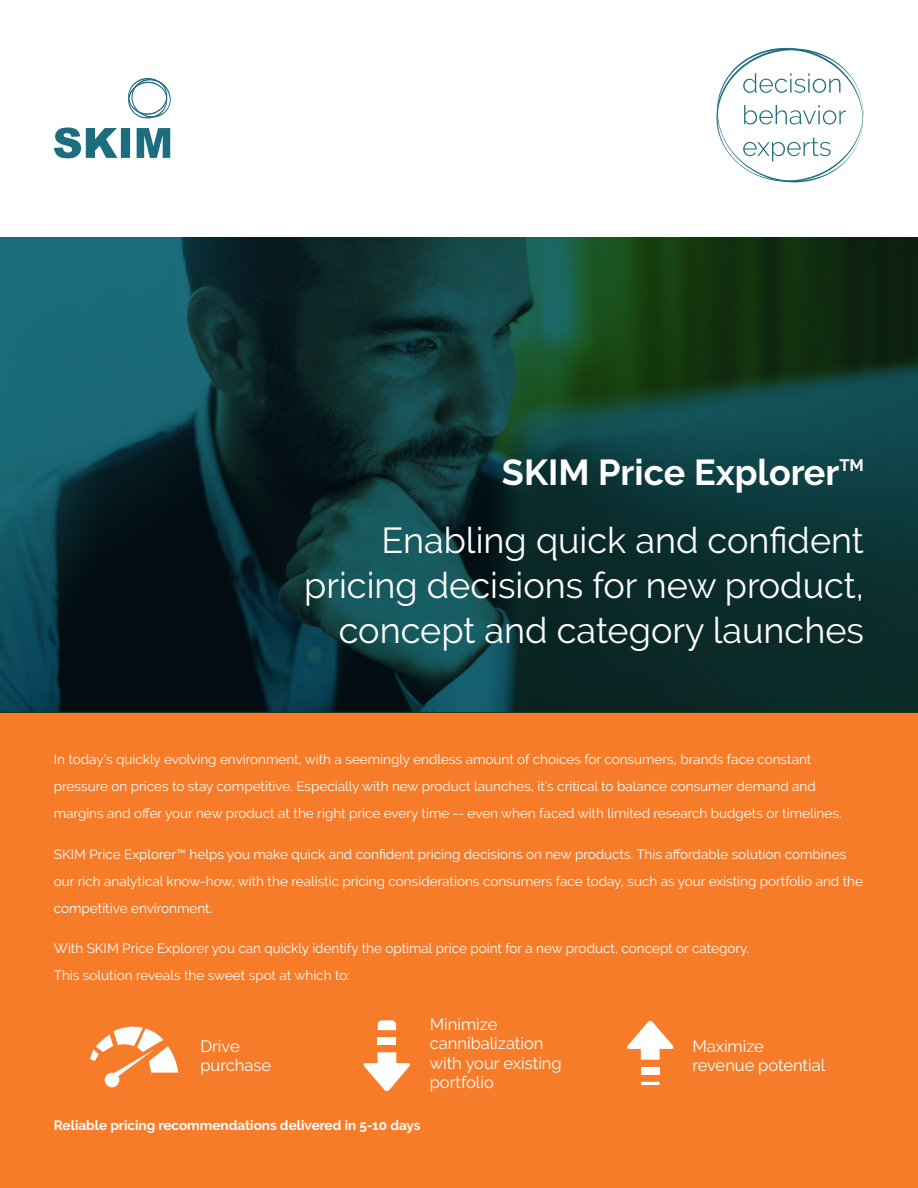
<style>
.page{position:relative;width:918px;height:1188px;background:#fff}
.page>*{position:absolute;margin:0;border:0;box-sizing:border-box;transform-origin:0 0}
.Subtitle{font:36px/45px "Raleway";color:#fff;text-align:right}
.Subtitle-2{font:700 36px "Raleway";color:#fff}
.t1{font:16.5px/19.5px "Raleway";color:#fff}
.Body_Text{font:13.5px/27px "Raleway";color:#fff}
.Body_Text-2{font:700 13.5px "Raleway";color:#fff}
</style>
<div class="page">
<div style="left:0;top:713px;width:918px;height:475px;background:#f67c29"></div>
<svg style="left:0;top:238px;width:918px;height:475px;background:#0e3736"></svg>
<svg style="left:716px;top:48px;width:148px;height:135px"></svg>
<svg style="left:128px;top:78px;width:43px;height:40px"></svg>
<svg style="left:54px;top:127px;width:63px;height:31px"></svg>
<div style="left:121px;top:128px;width:9px;height:30px;background:#1c6d7d"></div>
<svg style="left:137px;top:128px;width:33px;height:30px"></svg>
<svg style="left:90px;top:1026px;width:88px;height:53px"></svg>
<div style="left:105px;top:1073px;width:14px;height:14px;background:#fff;border-radius:50%"></div>
<svg style="left:363px;top:1052px;width:47px;height:40px"></svg>
<svg style="left:378px;top:1020px;width:18px;height:10px"></svg>
<div style="left:378px;top:1038px;width:18px;height:7px;background:#fff"></div>
<svg style="left:627px;top:1020px;width:47px;height:40px"></svg>
<svg style="left:641px;top:1082px;width:18px;height:3px"></svg>
<div style="left:641px;top:1067px;width:18px;height:7px;background:#fff"></div>
<p class="Subtitle-2" style="left:502px;top:452px;width:364px">SKIM Price Explorer<sup>TM</sup></p>
<p class="Subtitle" style="left:304px;top:517px;width:561px">Enabling quick and confident pricing decisions for new product, concept and category launches</p>
<p class="Body_Text" style="left:54px;top:746px;width:789px">In today’s quickly evolving environment, with a seemingly endless amount of choices for consumers, brands face constant pressure on prices to stay competitive. Especially with new product launches, it’s critical to balance consumer demand and margins and offer your new product at the right price every time -- even when faced with limited research budgets or timelines.</p>
<p class="Body_Text" style="left:54px;top:840px;width:811px">SKIM Price Explorer™ helps you make quick and confident pricing decisions on new products. This affordable solution combines our rich analytical know-how, with the realistic pricing considerations consumers face today, such as your existing portfolio and the competitive environment.</p>
<p class="Body_Text" style="left:54px;top:935px;width:697px">With SKIM Price Explorer you can quickly identify the optimal price point for a new product, concept or category.<br>This solution reveals the sweet spot at which to:</p>
<p class="t1" style="left:200px;top:1036px;width:41px">Drive</p>
<p class="t1" style="left:200px;top:1056px;width:72px">purchase</p>
<p class="t1" style="left:430px;top:1014px;width:134px">Minimize cannibalization with your existing portfolio</p>
<p class="Body_Text-2" style="left:54px;top:1118px;width:368px">Reliable pricing recommendations delivered in 5-10 days</p>
<p class="t1" style="left:692px;top:1036px;width:134px">Maximize revenue potential</p>
</div>
